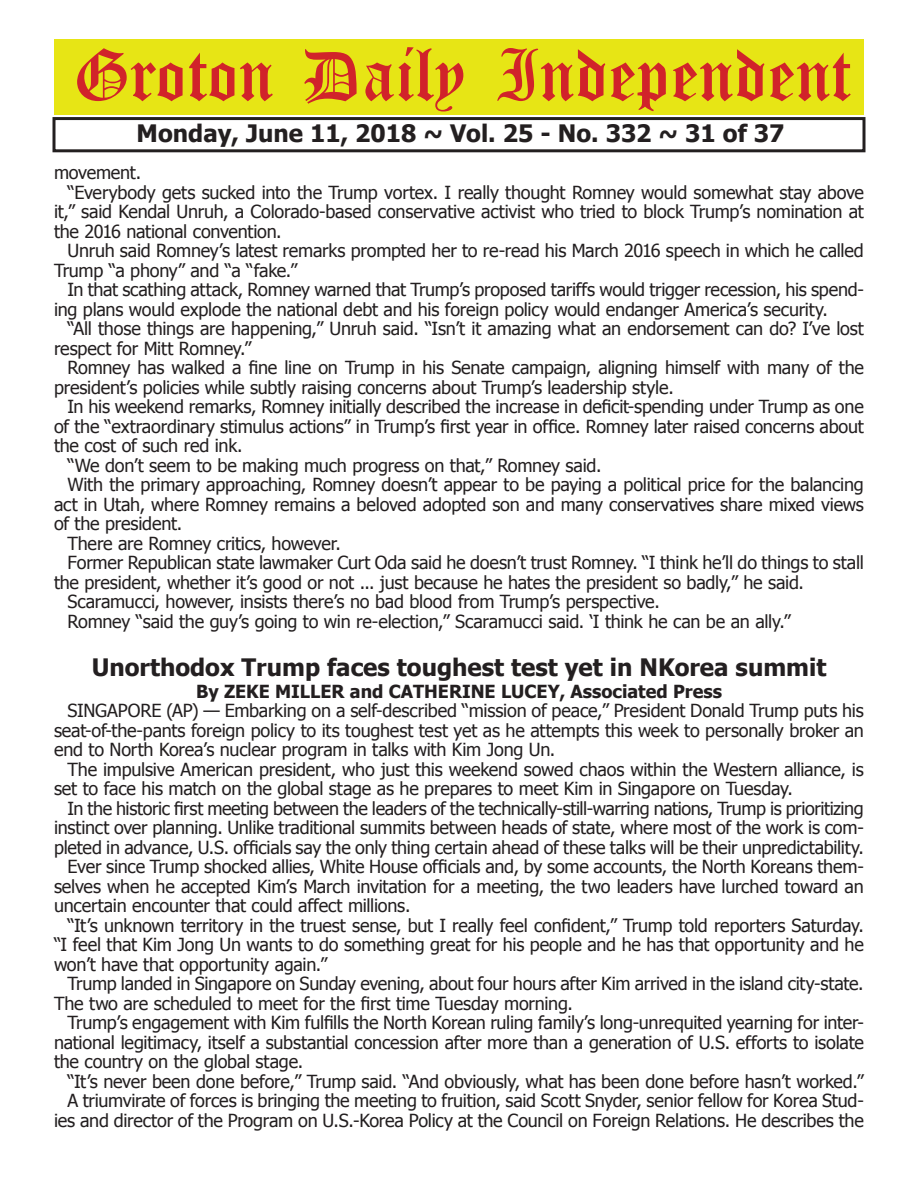
<style>
.page{position:relative;width:918px;height:1188px;background:#fff}
.page>*{position:absolute;margin:0;border:0;box-sizing:border-box;transform-origin:0 0}
.t1{font:54px "Old English Five";color:#d1232a}
.t2{font:700 24px "Tahoma";color:#231f20}
.t3{font:18px/19.5px "Tahoma";letter-spacing:-.015em;color:#231f20;text-align:justify}
.t4{font:700 18px "Tahoma";color:#231f20}
</style>
<div class="page">
<div style="left:52px;top:117px;width:814px;height:35px;border:3px solid #231f20"></div>
<div style="left:54px;top:40px;width:810px;height:75px;background:#e7e515"></div>
<h1 class="t1" style="left:73px;top:50px;width:779px">Groton Daily Independent</h1>
<h2 class="t2" style="left:137px;top:116px;width:649px">Monday, June 11, 2018 ~ Vol. 25 - No. 332 ~ 31 of 37</h2>
<p class="t3" style="left:54px;top:162px;width:89px">movement.</p>
<p class="t3" style="left:68px;top:182px;width:798px">“Everybody gets sucked into the Trump vortex. I really thought Romney would somewhat stay above</p>
<p class="t3" style="left:54px;top:201px;width:811px">it,” said Kendal Unruh, a Colorado-based conservative activist who tried to block Trump’s nomination at</p>
<p class="t3" style="left:54px;top:221px;width:229px">the 2016 national convention.</p>
<p class="t3" style="left:68px;top:240px;width:798px">Unruh said Romney’s latest remarks prompted her to re-read his March 2016 speech in which he called</p>
<p class="t3" style="left:54px;top:260px;width:245px">Trump “a phony” and “a “fake.”</p>
<p class="t3" style="left:68px;top:279px;width:798px">In that scathing attack, Romney warned that Trump’s proposed tariffs would trigger recession, his spend-</p>
<p class="t3" style="left:54px;top:299px;width:776px">ing plans would explode the national debt and his foreign policy would endanger America’s security.</p>
<p class="t3" style="left:68px;top:318px;width:798px">“All those things are happening,” Unruh said. “Isn’t it amazing what an endorsement can do? I’ve lost</p>
<p class="t3" style="left:54px;top:338px;width:199px">respect for Mitt Romney.”</p>
<p class="t3" style="left:68px;top:357px;width:798px">Romney has walked a fine line on Trump in his Senate campaign, aligning himself with many of the</p>
<p class="t3" style="left:54px;top:377px;width:621px">president’s policies while subtly raising concerns about Trump’s leadership style.</p>
<p class="t3" style="left:68px;top:396px;width:798px">In his weekend remarks, Romney initially described the increase in deficit-spending under Trump as one</p>
<p class="t3" style="left:54px;top:416px;width:811px">of the “extraordinary stimulus actions” in Trump’s first year in office. Romney later raised concerns about</p>
<p class="t3" style="left:54px;top:435px;width:190px">the cost of such red ink.</p>
<p class="t3" style="left:68px;top:455px;width:535px">“We don’t seem to be making much progress on that,” Romney said.</p>
<p class="t3" style="left:68px;top:474px;width:798px">With the primary approaching, Romney doesn’t appear to be paying a political price for the balancing</p>
<p class="t3" style="left:54px;top:494px;width:811px">act in Utah, where Romney remains a beloved adopted son and many conservatives share mixed views</p>
<p class="t3" style="left:54px;top:513px;width:130px">of the president.</p>
<p class="t3" style="left:68px;top:533px;width:275px">There are Romney critics, however.</p>
<p class="t3" style="left:68px;top:552px;width:798px">Former Republican state lawmaker Curt Oda said he doesn’t trust Romney. “I think he’ll do things to stall</p>
<p class="t3" style="left:54px;top:572px;width:751px">the president, whether it’s good or not ... just because he hates the president so badly,” he said.</p>
<p class="t3" style="left:68px;top:591px;width:594px">Scaramucci, however, insists there’s no bad blood from Trump’s perspective.</p>
<p class="t3" style="left:68px;top:611px;width:725px">Romney “said the guy’s going to win re-election,” Scaramucci said. ‘I think he can be an ally.”</p>
<h2 class="t2" style="left:92px;top:651px;width:736px">Unorthodox Trump faces toughest test yet in NKorea summit</h2>
<p class="t4" style="left:196px;top:679px;width:527px">By ZEKE MILLER and CATHERINE LUCEY, Associated Press</p>
<p class="t3" style="left:54px;top:700px;width:811px;text-indent:14px">SINGAPORE (AP) — Embarking on a self-described “mission of peace,” President Donald Trump puts his seat-of-the-pants foreign policy to its toughest test yet as he attempts this week to personally broker an end to North Korea’s nuclear program in talks with Kim Jong Un.</p>
<p class="t3" style="left:54px;top:759px;width:811px;text-indent:14px">The impulsive American president, who just this weekend sowed chaos within the Western alliance, is set to face his match on the global stage as he prepares to meet Kim in Singapore on Tuesday.</p>
<p class="t3" style="left:68px;top:798px;width:798px">In the historic first meeting between the leaders of the technically-still-warring nations, Trump is prioritizing</p>
<p class="t3" style="left:54px;top:817px;width:811px">instinct over planning. Unlike traditional summits between heads of state, where most of the work is com-</p>
<p class="t3" style="left:54px;top:837px;width:811px">pleted in advance, U.S. officials say the only thing certain ahead of these talks will be their unpredictability.</p>
<p class="t3" style="left:68px;top:856px;width:798px">Ever since Trump shocked allies, White House officials and, by some accounts, the North Koreans them-</p>
<p class="t3" style="left:54px;top:876px;width:811px">selves when he accepted Kim’s March invitation for a meeting, the two leaders have lurched toward an</p>
<p class="t3" style="left:54px;top:895px;width:358px">uncertain encounter that could affect millions.</p>
<p class="t3" style="left:68px;top:915px;width:798px">“It’s unknown territory in the truest sense, but I really feel confident,” Trump told reporters Saturday.</p>
<p class="t3" style="left:54px;top:934px;width:811px">“I feel that Kim Jong Un wants to do something great for his people and he has that opportunity and he</p>
<p class="t3" style="left:54px;top:953px;width:275px">won’t have that opportunity again.”</p>
<p class="t3" style="left:68px;top:973px;width:798px">Trump landed in Singapore on Sunday evening, about four hours after Kim arrived in the island city-state.</p>
<p class="t3" style="left:54px;top:992px;width:520px">The two are scheduled to meet for the first time Tuesday morning.</p>
<p class="t3" style="left:68px;top:1012px;width:798px">Trump’s engagement with Kim fulfills the North Korean ruling family’s long-unrequited yearning for inter-</p>
<p class="t3" style="left:54px;top:1031px;width:811px">national legitimacy, itself a substantial concession after more than a generation of U.S. efforts to isolate</p>
<p class="t3" style="left:54px;top:1051px;width:251px">the country on the global stage.</p>
<p class="t3" style="left:68px;top:1070px;width:798px">“It’s never been done before,” Trump said. “And obviously, what has been done before hasn’t worked.”</p>
<p class="t3" style="left:68px;top:1090px;width:798px">A triumvirate of forces is bringing the meeting to fruition, said Scott Snyder, senior fellow for Korea Stud-</p>
<p class="t3" style="left:54px;top:1109px;width:811px">ies and director of the Program on U.S.-Korea Policy at the Council on Foreign Relations. He describes the</p>
</div>
